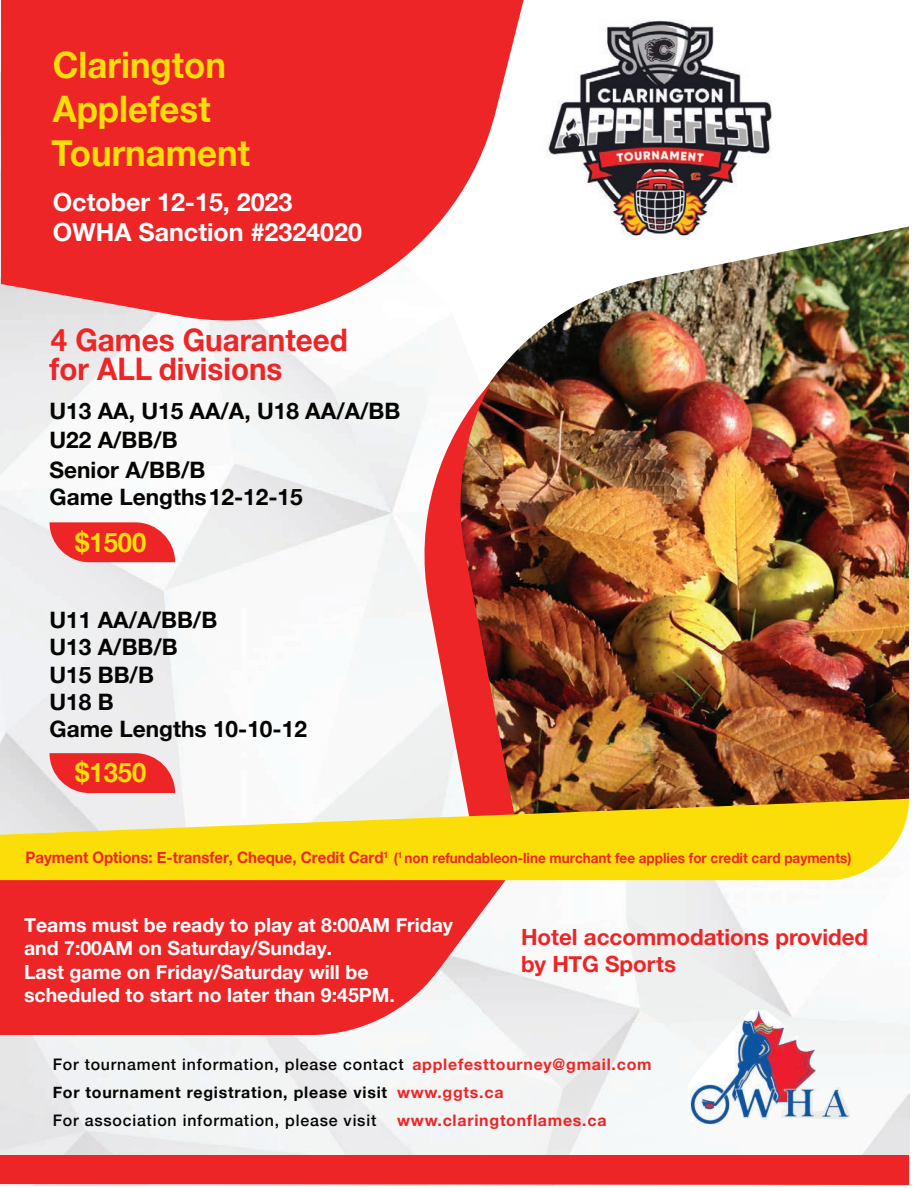
<style>
.page{position:relative;width:918px;height:1188px;background:#fff}
.page>*{position:absolute;margin:0;border:0;box-sizing:border-box;transform-origin:0 0}
.t1{font:700 36.45px/43.8px "Helvetica Neue";color:#fbde08;scale:.95 1}
.t2{font:700 31.05px/29.1px "Helvetica Neue";color:#ee2526;scale:.95 1}
.t3{font:700 26.85px "Helvetica Neue";color:#fade07;scale:.95 1}
.t4{font:700 25.05px/30px "Helvetica Neue";color:#fff}
.t5{font:700 22.65px/27.2px "Helvetica Neue";color:#040503}
.t6{font:700 22.35px/26.8px "Helvetica Neue";color:#ee2526}
.t7{font:700 19.5px/23.4px "Helvetica Neue";color:#fff}
.t8{font:500 15.9px/28px "Helvetica Neue";letter-spacing:.05em;color:#040503}
.t9{font:700 15.9px "Helvetica Neue";letter-spacing:.05em;color:#ee2526}
.t10{font:700 14.1px "Helvetica Neue";color:#ee2526;scale:.95 1}
.s1{font-size:15.75px}
.s2{font-weight:700;color:#ee2526}
.s3{font-weight:700}
</style>
<div class="page">
<img style="left:803px;top:880px;width:106px;height:275px">
<img style="left:696px;top:880px;width:107px;height:130px">
<img style="left:589px;top:880px;width:107px;height:235px">
<svg style="left:0;top:880px;width:506px;height:155px;background:#ee3f3f"></svg>
<img style="left:421px;top:227px;width:488px;height:572px">
<svg style="left:1px;top:0;width:523px;height:342px;fill:#ee2526"></svg>
<img style="left:413px;top:382px;width:478px;height:417px">
<svg style="left:50px;top:522px;width:125px;height:40px;background:#ee4243"></svg>
<svg style="left:50px;top:753px;width:125px;height:40px;background:#ed3f41"></svg>
<svg style="left:0;top:799px;width:909px;height:81px;background:#f3d834"></svg>
<img style="left:688px;top:1010px;width:163px;height:116px">
<div style="left:0;top:1155px;width:909px;height:30px;background:#ee2526"></div>
<img style="left:541px;top:20px;width:238px;height:227px">
<h1 class="t1" style="left:52px;top:44px;width:211px">Clarington<br>Applefest<br>Tournament</h1>
<h3 class="t4" style="left:53px;top:188px;width:311px">October 12-15, 2023<br>OWHA Sanction #2324020</h3>
<h2 class="t2" style="left:50px;top:326px;width:316px">4 Games Guaranteed for ALL divisions</h2>
<h3 class="t5" style="left:50px;top:397px;width:352px;line-height:29.5px">U13 AA, U15 AA/A, U18 AA/A/BB<br>U22 A/BB/B<br>Senior A/BB/B</h3>
<h3 class="t5" style="left:50px;top:484px;width:255px">Game Lengths12-12-15</h3>
<h3 class="t3" style="left:75px;top:521px;width:76px">$1500</h3>
<h3 class="t5" style="left:50px;top:607px;width:259px">U11 AA/A/BB/B<br>U13 A/BB/B<br>U15 BB/B<br>U18 B<br>Game Lengths 10-10-12</h3>
<h3 class="t3" style="left:75px;top:752px;width:76px">$1350</h3>
<p class="t10" style="left:26px;top:847px;width:871px"><span class="s1">Payment Options: E-transfer, Cheque, Credit Card</span><sup>1</sup> (<sup>1</sup> non refundableon-line murchant fee applies for credit card payments)</p>
<p class="t7" style="left:24px;top:914px;width:430px">Teams must be ready to play at 8:00AM Friday and 7:00AM on Saturday/Sunday.<br>Last game on Friday/Saturday will be scheduled to start no later than 9:45PM.</p>
<h3 class="t6" style="left:521px;top:924px;width:349px">Hotel accommodations provided by HTG Sports</h3>
<p class="t8" style="left:53px;top:1049px;width:600px">For tournament information, please contact <span class="s2">applefesttourney@gmail.com<br></span><span class="s3">For tournament registration, please visit</span> <span class="s2">www.ggts.ca<br></span>For association information, please visit</p>
<p class="t9" style="left:397px;top:1108px;width:211px">www.claringtonflames.ca</p>
</div>
